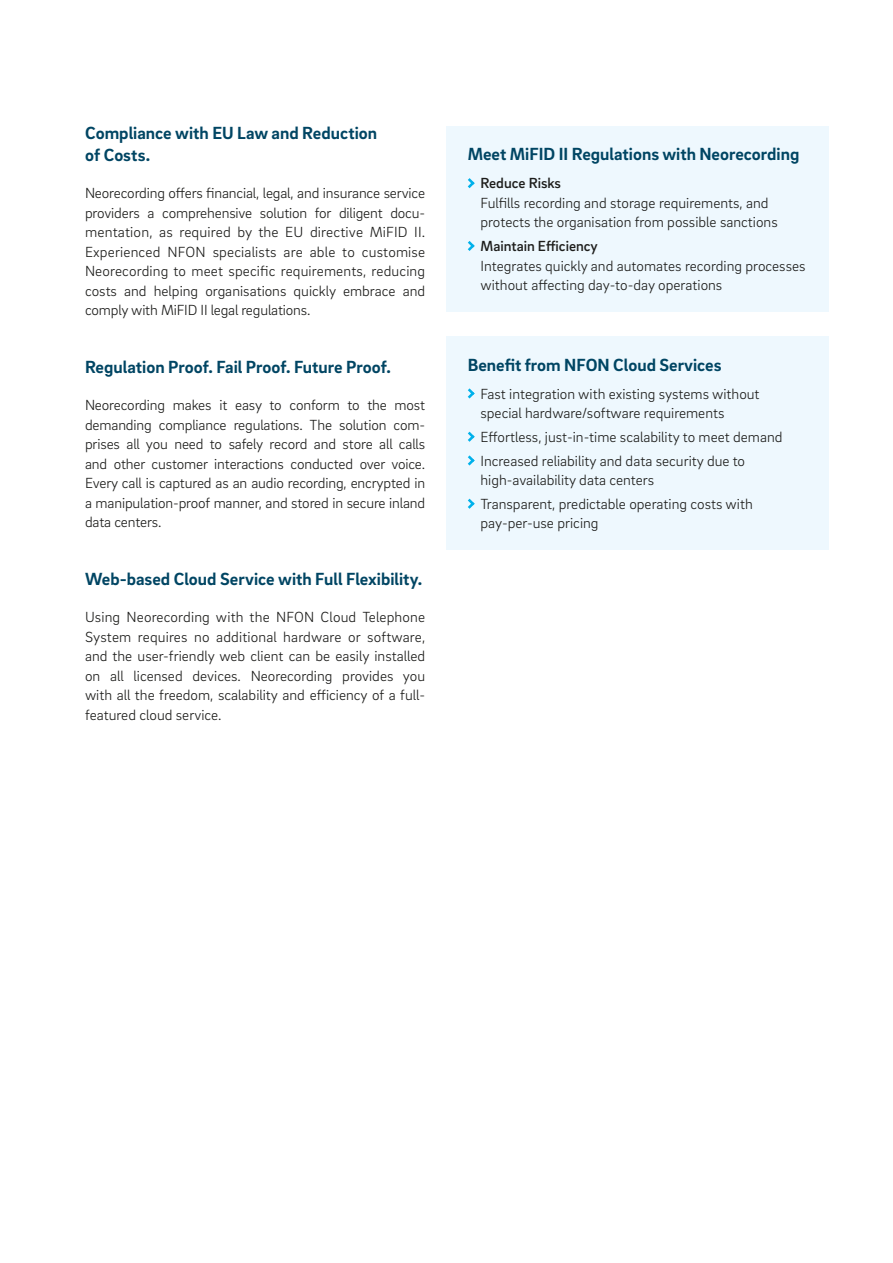
<style>
.page{position:relative;width:893px;height:1263px;background:#fff}
.page>*{position:absolute;margin:0;border:0;box-sizing:border-box;transform-origin:0 0}
.t1{font:700 18px/21.6px "Brix Sans";color:#004563}
.t2{font:300 15px/19.5px "Brix Sans";color:#1d1d1b}
.t3{font:500 15px "Brix Sans";color:#1d1d1b}
</style>
<div class="page">
<div style="left:446px;top:126px;width:383px;height:185px;background:#eef8fe"></div>
<svg style="left:467px;top:178px;width:8px;height:11px"></svg>
<svg style="left:467px;top:241px;width:8px;height:10px"></svg>
<div style="left:446px;top:336px;width:383px;height:213px;background:#eef8fe"></div>
<svg style="left:467px;top:388px;width:8px;height:11px"></svg>
<svg style="left:468px;top:431px;width:7px;height:11px"></svg>
<svg style="left:467px;top:455px;width:8px;height:11px"></svg>
<svg style="left:468px;top:498px;width:7px;height:11px"></svg>
<p class="t1" style="left:85px;top:121px;width:294px">Compliance with EU Law and Reduction of Costs.</p>
<p class="t2" style="left:85px;top:183px;width:342px;text-align:justify">Neorecording offers financial, legal, and insurance service providers a comprehensive solution for diligent docu&shy;mentation, as required by the EU directive MiFID II.<br>Experienced NFON specialists are able to customise Neorecording to meet specific requirements, reducing costs and helping organisations quickly embrace and comply with MiFID II legal regulations.</p>
<p class="t1" style="left:85px;top:355px;width:307px">Regulation Proof. Fail Proof. Future Proof.</p>
<p class="t2" style="left:85px;top:395px;width:342px;text-align:justify">Neorecording makes it easy to conform to the most demanding compliance regulations. The solution com&shy;prises all you need to safely record and store all calls and other customer interactions conducted over voice.<br>Every call is captured as an audio recording, encrypted in a manipulation-proof manner, and stored in secure inland data centers.</p>
<p class="t1" style="left:85px;top:567px;width:339px">Web-based Cloud Service with Full Flexibility.</p>
<p class="t2" style="left:85px;top:607px;width:342px;text-align:justify">Using Neorecording with the NFON Cloud Telephone System requires no additional hardware or software, and the user-friendly web client can be easily installed on all licensed devices. Neorecording provides you with all the freedom, scalability and efficiency of a full&shy;featured cloud service.</p>
<p class="t1" style="left:468px;top:143px;width:333px">Meet MiFID II Regulations with Neorecording</p>
<p class="t3" style="left:480px;top:173px;width:82px">Reduce Risks</p>
<p class="t2" style="left:480px;top:192px;width:299px">Fulfills recording and storage requirements, and protects the organisation from possible sanctions</p>
<p class="t3" style="left:480px;top:236px;width:119px">Maintain Efficiency</p>
<p class="t2" style="left:480px;top:255px;width:327px">Integrates quickly and automates recording processes without affecting day-to-day operations</p>
<p class="t1" style="left:468px;top:353px;width:255px">Benefit from NFON Cloud Services</p>
<p class="t2" style="left:480px;top:383px;width:281px">Fast integration with existing systems without special hardware/software requirements</p>
<p class="t2" style="left:480px;top:424px;width:304px;line-height:23.7px">Effortless, just-in-time scalability to meet demand<br>Increased reliability and data security due to</p>
<p class="t2" style="left:480px;top:468px;width:274px;line-height:23.7px">high-availability data centers<br>Transparent, predictable operating costs with</p>
<p class="t2" style="left:480px;top:513px;width:120px">pay-per-use pricing</p>
</div>
